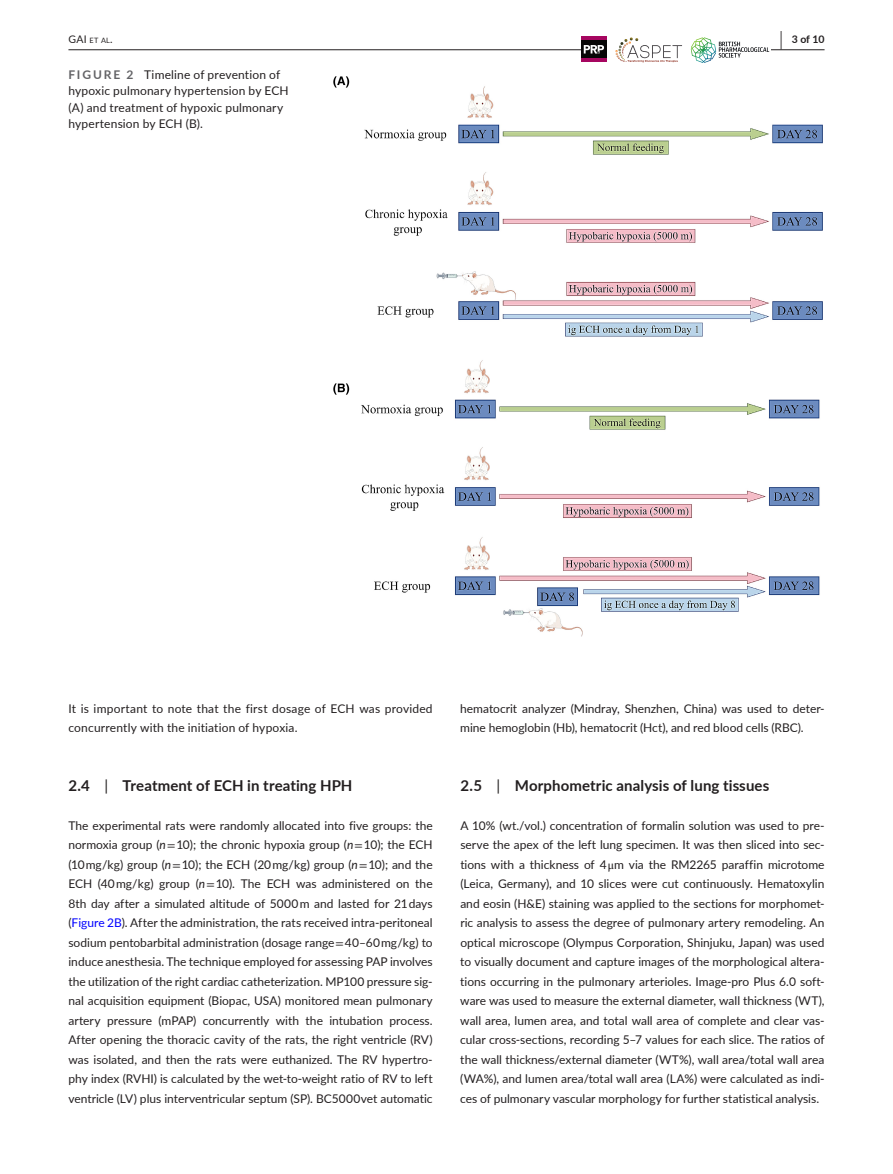
<style>
.page{position:relative;width:893px;height:1174px;background:#fff}
.page>*{position:absolute;margin:0;border:0;box-sizing:border-box;transform-origin:0 0}
.t1{font:700 15px "Lato";letter-spacing:.005em;color:#231f20}
.t2{font:12px/19.5px "Lato";letter-spacing:.005em;color:#231f20}
.t3{font:10.5px "Lato";color:#231f20}
.t4{font:700 10.5px "Lato";color:#231f20}
.s1{font-size:7.35px}
.s2{font-size:19.5px}
.s3{font-weight:700;color:#636366}
.s4{font-weight:400}
.s5{font-style:italic}
.s6{font-family:"STIX"}
.s7{color:#00f}
</style>
<div class="page">
<hr style="left:68px;top:49px;width:756px;height:1px;background:#231f20">
<div style="left:581px;top:36px;width:189px;height:27px;background:#fff"></div>
<div style="left:581px;top:37px;width:26px;height:25px;background:#070606"></div>
<hr style="left:581px;top:37px;width:26px;height:3px;background:#a60660">
<hr style="left:581px;top:59px;width:26px;height:3px;background:#a60660">
<svg style="left:584px;top:45px;width:20px;height:9px"></svg>
<svg style="left:615px;top:37px;width:67px;height:25px"></svg>
<svg style="left:691px;top:37px;width:78px;height:26px"></svg>
<img style="left:333px;top:76px;width:490px;height:561px">
<p class="t3" style="left:68px;top:31px;width:46px">GAI <span class="s1">et al</span>.</p>
<p class="t4" style="left:780px;top:31px;width:46px"><span class="s2">|</span> 3 of 10</p>
<p class="t2" style="left:68px;top:66px;width:222px;line-height:16.5px"><span class="s3">FIGURE 2</span> Timeline of prevention of hypoxic pulmonary hypertension by ECH (A) and treatment of hypoxic pulmonary hypertension by ECH (B).</p>
<p class="t2" style="left:68px;top:698px;width:366px">It is important to note that the first dosage of ECH was provided concurrently with the initiation of hypoxia.</p>
<p class="t1" style="left:68px;top:774px;width:286px">2.4 <span class="s4">|</span> Treatment of ECH in treating HPH</p>
<p class="t2" style="left:68px;top:815px;width:366px;text-align:justify">The experimental rats were randomly allocated into five groups: the normoxia group (<span class="s5">n</span><span class="s6">=</span> 10); the chronic hypoxia group (<span class="s5">n</span><span class="s6">=</span> 10); the ECH (10 mg/kg) group (<span class="s5">n</span><span class="s6">=</span> 10); the ECH (20 mg/kg) group (<span class="s5">n</span><span class="s6">=</span> 10); and the ECH (40 mg/kg) group (<span class="s5">n</span><span class="s6">=</span> 10). The ECH was administered on the 8th day after a simulated altitude of 5000 m and lasted for 21 days (<span class="s7">Figure 2B</span>). After the administration, the rats received intra-peritoneal sodium pentobarbital administration (dosage range <span class="s6">=</span> 40–60 mg/kg) to induce anesthesia. The technique employed for assessing PAP involves the utilization of the right cardiac catheterization. MP100 pressure sig&shy;nal acquisition equipment (Biopac, USA) monitored mean pulmonary artery pressure (mPAP) concurrently with the intubation process.<br>After opening the thoracic cavity of the rats, the right ventricle (RV) was isolated, and then the rats were euthanized. The RV hypertro&shy;phy index (RVHI) is calculated by the wet-to-weight ratio of RV to left ventricle (LV) plus interventricular septum (SP). BC5000vet automatic</p>
<p class="t2" style="left:460px;top:698px;width:366px">hematocrit analyzer (Mindray, Shenzhen, China) was used to deter&shy;mine hemoglobin (Hb), hematocrit (Hct), and red blood cells (RBC).</p>
<p class="t1" style="left:460px;top:774px;width:310px">2.5 <span class="s4">|</span> Morphometric analysis of lung tissues</p>
<p class="t2" style="left:460px;top:815px;width:366px;text-align:justify">A 10% (wt./vol.) concentration of formalin solution was used to pre&shy;serve the apex of the left lung specimen. It was then sliced into sec&shy;tions with a thickness of 4 <span class="s6">μ</span>m via the RM2265 paraffin microtome (Leica, Germany), and 10 slices were cut continuously. Hematoxylin and eosin (H&amp;E) staining was applied to the sections for morphomet&shy;ric analysis to assess the degree of pulmonary artery remodeling. An optical microscope (Olympus Corporation, Shinjuku, Japan) was used to visually document and capture images of the morphological altera&shy;tions occurring in the pulmonary arterioles. Image-pro Plus 6.0 soft&shy;ware was used to measure the external diameter, wall thickness (WT), wall area, lumen area, and total wall area of complete and clear vas&shy;cular cross-sections, recording 5–7 values for each slice. The ratios of the wall thickness/external diameter (WT%), wall area/total wall area (WA%), and lumen area/total wall area (LA%) were calculated as indi&shy;ces of pulmonary vascular morphology for further statistical analysis.</p>
</div>
